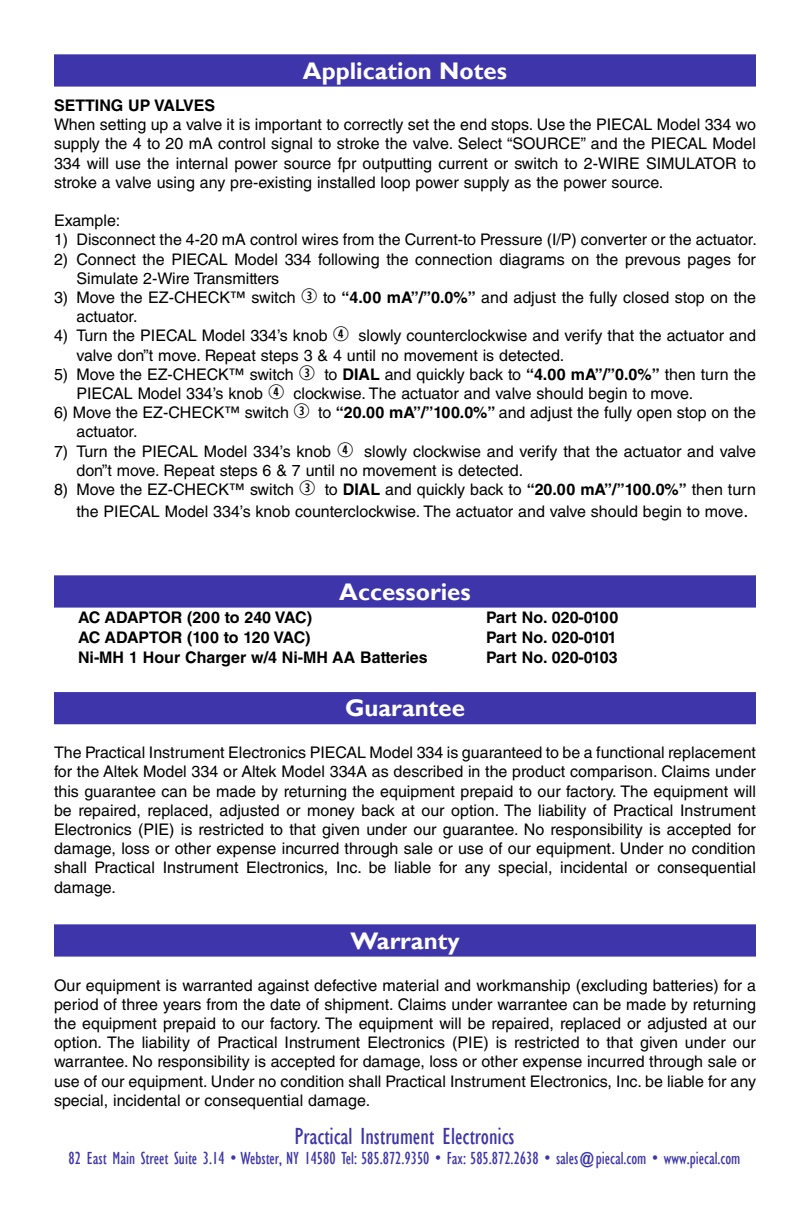
<style>
.page{position:relative;width:792px;height:1224px;background:#fff}
.page>*{position:absolute;margin:0;border:0;box-sizing:border-box;transform-origin:0 0}
.t1{font:700 24px "Gill Sans";color:#fff}
.t2{font:condensed 24px "Gill Sans";color:#3d35a9}
.t3{font:condensed 18px "Gill Sans";color:#3d35a9;scale:.95 1}
.t4{font:16px/19.2px "Helvetica LT Std";color:#000}
.t5{font:700 16px "Helvetica LT Std";color:#000}
.t6{font:700 16px "Helvetica LT Std";letter-spacing:-.03em;color:#000}
.s1{font-family:"Combi Numerals";font-size:20px}
.s2{font-weight:700}
.s3{font-size:18px}
</style>
<div class="page">
<div style="left:54px;top:576px;width:702px;height:32px;background:#3d35a9"></div>
<div style="left:54px;top:692px;width:702px;height:32px;background:#3d35a9"></div>
<div style="left:54px;top:925px;width:702px;height:32px;background:#3d35a9"></div>
<div style="left:54px;top:55px;width:702px;height:32px;background:#3d35a9"></div>
<h1 class="t1" style="left:303px;top:56px;width:206px">Application Notes</h1>
<p class="t5" style="left:54px;top:96px;width:163px">SETTING UP VALVES</p>
<p class="t4" style="left:54px;top:115px;width:704px;text-align:justify">When setting up a valve it is important to correctly set the end stops. Use the PIECAL Model 334 wo supply the 4 to 20 mA control signal to stroke the valve. Select “SOURCE” and the PIECAL Model 334 will use the internal power source fpr outputting current or switch to 2-WIRE SIMULATOR to stroke a valve using any pre-existing installed loop power supply as the power source.</p>
<p class="t4" style="left:54px;top:211px;width:68px">Example:</p>
<p class="t4" style="left:54px;top:230px;width:704px">1) Disconnect the 4-20 mA control wires from the Current-to Pressure (I/P) converter or the actuator.</p>
<p class="t4" style="left:76px;top:249px;width:681px;text-indent:-22px">2) Connect the PIECAL Model 334 following the connection diagrams on the prevous pages for<br>Simulate 2-Wire Transmitters</p>
<p class="t4" style="left:77px;top:288px;width:681px;text-indent:-23px">3) Move the EZ-CHECK™ switch <span class="s1">E</span> to <span class="s2">“4.00 mA”/”0.0%”</span> and adjust the fully closed stop on the actuator.</p>
<p class="t4" style="left:77px;top:326px;width:681px;text-indent:-22px">4) Turn the PIECAL Model 334’s knob <span class="s1">R</span> slowly counterclockwise and verify that the actuator and valve don”t move. Repeat steps 3 &amp; 4 until no movement is detected.</p>
<p class="t4" style="left:77px;top:364px;width:681px;text-indent:-22px">5) Move the EZ-CHECK™ switch <span class="s1">E</span> to <span class="s2">DIAL</span> and quickly back to <span class="s2">“4.00 mA”/”0.0%”</span> then turn the<br>PIECAL Model 334’s knob <span class="s1">R</span> clockwise. The actuator and valve should begin to move.</p>
<p class="t4" style="left:77px;top:403px;width:681px;text-indent:-23px">6) Move the EZ-CHECK™ switch <span class="s1">E</span> to <span class="s2">“20.00 mA”/”100.0%”</span> and adjust the fully open stop on the actuator.</p>
<p class="t4" style="left:77px;top:441px;width:681px;text-indent:-22px">7) Turn the PIECAL Model 334’s knob <span class="s1">R</span> slowly clockwise and verify that the actuator and valve don”t move. Repeat steps 6 &amp; 7 until no movement is detected.</p>
<p class="t4" style="left:76px;top:478px;width:681px;line-height:21.6px;text-indent:-22px">8) Move the EZ-CHECK™ switch <span class="s1">E</span> to <span class="s2">DIAL</span> and quickly back to <span class="s2">“20.00 mA”/”100.0%”</span> then turn the PIECAL Model 334’s knob counterclockwise. The actuator and valve should begin to move<span class="s3">.</span></p>
<h1 class="t1" style="left:339px;top:577px;width:133px">Accessories</h1>
<p class="t5" style="left:78px;top:608px;width:235px">AC ADAPTOR (200 to 240 VAC)</p>
<p class="t5" style="left:486px;top:608px;width:134px">Part No. 020-0100</p>
<p class="t6" style="left:78px;top:628px;width:234px">AC ADAPTOR (100 to 120 VAC)</p>
<p class="t5" style="left:486px;top:628px;width:132px">Part No. 020-0101</p>
<p class="t5" style="left:78px;top:648px;width:351px">Ni-MH 1 Hour Charger w/4 Ni-MH AA Batteries</p>
<p class="t5" style="left:486px;top:648px;width:133px">Part No. 020-0103</p>
<h1 class="t1" style="left:345px;top:694px;width:121px">Guarantee</h1>
<p class="t4" style="left:54px;top:743px;width:704px;text-align:justify">The Practical Instrument Electronics PIECAL Model 334 is guaranteed to be a functional replacement for the Altek Model 334 or Altek Model 334A as described in the product comparison. Claims under this guarantee can be made by returning the equipment prepaid to our factory. The equipment will be repaired, replaced, adjusted or money back at our option. The liability of Practical Instrument Electronics (PIE) is restricted to that given under our guarantee. No responsibility is accepted for damage, loss or other expense incurred through sale or use of our equipment. Under no condition shall Practical Instrument Electronics, Inc. be liable for any special, incidental or consequential damage.</p>
<h1 class="t1" style="left:350px;top:926px;width:111px">Warranty</h1>
<p class="t4" style="left:54px;top:975px;width:704px;text-align:justify">Our equipment is warranted against defective material and workmanship (excluding batteries) for a period of three years from the date of shipment. Claims under warrantee can be made by returning the equipment prepaid to our factory. The equipment will be repaired, replaced or adjusted at our option. The liability of Practical Instrument Electronics (PIE) is restricted to that given under our warrantee. No responsibility is accepted for damage, loss or other expense incurred through sale or use of our equipment. Under no condition shall Practical Instrument Electronics, Inc. be liable for any special, incidental or consequential damage.</p>
<h1 class="t2" style="left:294px;top:1122px;width:222px">Practical Instrument Electronics</h1>
<p class="t3" style="left:69px;top:1147px;width:709px">82 East Main Street Suite 3.14 • Webster, NY 14580 Tel: 585.872.9350 • Fax: 585.872.2638 • sales@piecal.com • www.piecal.com</p>
</div>
